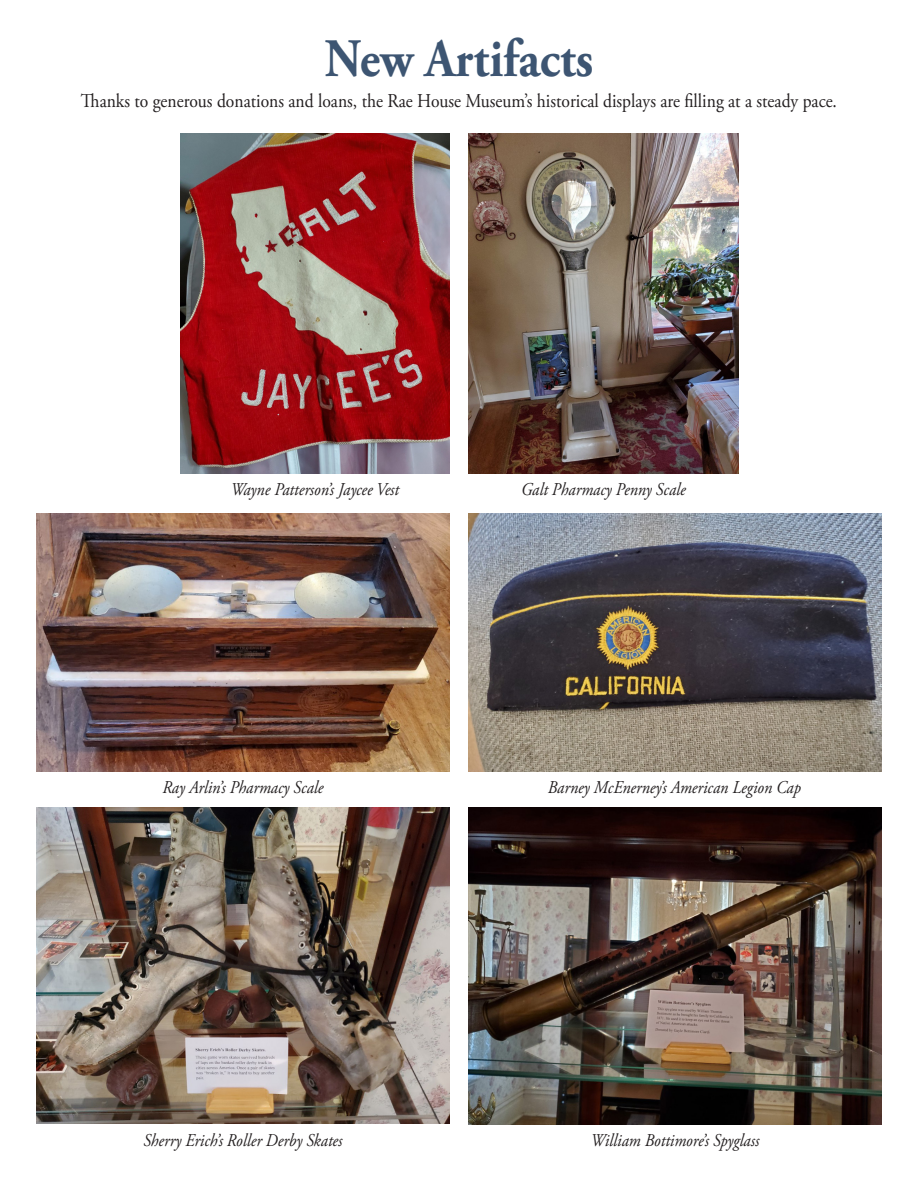
<style>
.page{position:relative;width:918px;height:1188px;background:#fff}
.page>*{position:absolute;margin:0;border:0;box-sizing:border-box;transform-origin:0 0}
.t1{font:700 54px "Adobe Garamond Pro";color:#3d5572;scale:.9 1}
.t2{font:19.5px "Adobe Garamond Pro";color:#231f20;scale:.9 1}
.t3{font:italic 18px "Adobe Garamond Pro";color:#231f20;scale:.9 1}
</style>
<div class="page">
<img style="left:180px;top:133px;width:270px;height:340px">
<img style="left:469px;top:514px;width:412px;height:257px">
<img style="left:36px;top:808px;width:414px;height:315px">
<img style="left:468px;top:808px;width:414px;height:316px">
<img style="left:36px;top:514px;width:414px;height:257px">
<img style="left:469px;top:133px;width:270px;height:340px">
<p class="t1" style="left:325px;top:27px;width:300px">New Artifacts</p>
<p class="t2" style="left:81px;top:90px;width:842px">Thanks to generous donations and loans, the Rae House Museum’s historical displays are filling at a steady pace.</p>
<p class="t3" style="left:231px;top:479px;width:188px">Wayne Patterson’s Jaycee Vest</p>
<p class="t3" style="left:521px;top:479px;width:184px">Galt Pharmacy Penny Scale</p>
<p class="t3" style="left:162px;top:777px;width:180px">Ray Arlin’s Pharmacy Scale</p>
<p class="t3" style="left:548px;top:777px;width:283px">Barney McEnerney’s American Legion Cap</p>
<p class="t3" style="left:144px;top:1130px;width:223px">Sherry Erich’s Roller Derby Skates</p>
<p class="t3" style="left:591px;top:1130px;width:189px">William Bottimore’s Spyglass</p>
</div>
